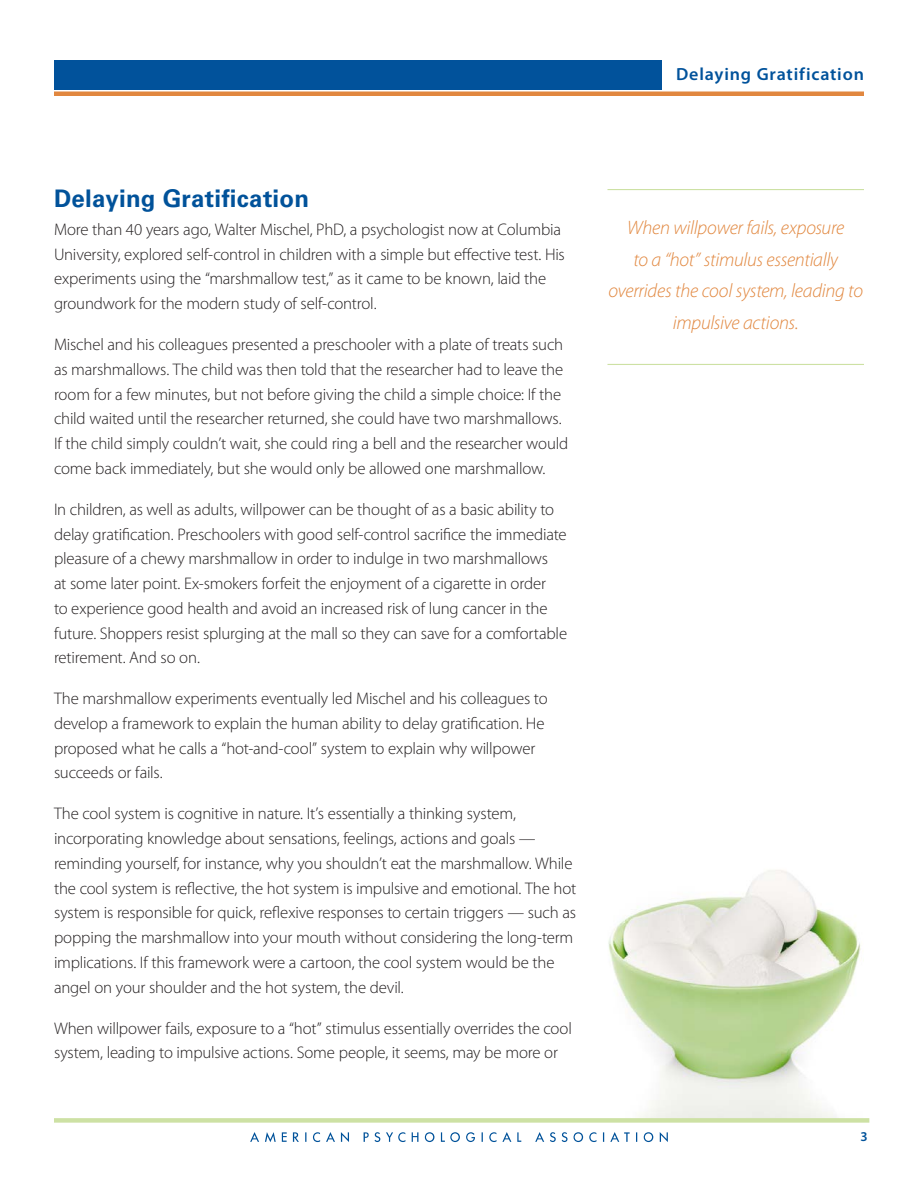
<style>
.page{position:relative;width:918px;height:1188px;background:#fff}
.page>*{position:absolute;margin:0;border:0;box-sizing:border-box;transform-origin:0 0}
.section_headline{font:700 24.3px "Univers LT Std";letter-spacing:.01em;color:#01529a}
.pull_out{font:italic 300 19.5px/31.5px "Myriad Pro";letter-spacing:-.015em;color:#e1873f;text-align:center}
.t1{font:600 17.7px "Myriad Pro";letter-spacing:.045em;color:#01529b}
.body_copy{font:300 16.8px/24.8px "Myriad Pro";letter-spacing:-.01em;color:#231f20}
.t2{font:600 13.5px "Myriad Pro";color:#01529a}
</style>
<div class="page">
<hr style="left:54px;top:92px;width:810px;height:4px;background:#e1873f">
<svg style="left:250px;top:1132px;width:418px;height:10px"></svg>
<hr style="left:608px;top:189px;width:256px;height:1px;background:#cde1a4">
<hr style="left:608px;top:364px;width:256px;height:1px;background:#cde1a4">
<div style="left:54px;top:60px;width:608px;height:30px;background:#01529b"></div>
<img style="left:608px;top:870px;width:253px;height:248px">
<div style="left:54px;top:1118px;width:815px;height:5px;background:#cde1a4"></div>
<p class="t1" style="left:676px;top:63px;width:189px">Delaying Gratification</p>
<p class="section_headline" style="left:54px;top:184px;width:257px">Delaying Gratification</p>
<p class="body_copy" style="left:54px;top:217px;width:512px">More than 40 years ago, Walter Mischel, PhD, a psychologist now at Columbia University, explored self-control in children with a simple but effective test. His experiments using the “marshmallow test,” as it came to be known, laid the groundwork for the modern study of self-control.</p>
<p class="body_copy" style="left:54px;top:332px;width:516px">Mischel and his colleagues presented a preschooler with a plate of treats such as marshmallows. The child was then told that the researcher had to leave the room for a few minutes, but not before giving the child a simple choice: If the child waited until the researcher returned, she could have two marshmallows.<br>If the child simply couldn’t wait, she could ring a bell and the researcher would come back immediately, but she would only be allowed one marshmallow.</p>
<p class="body_copy" style="left:54px;top:497px;width:515px">In children, as well as adults, willpower can be thought of as a basic ability to delay gratification. Preschoolers with good self-control sacrifice the immediate pleasure of a chewy marshmallow in order to indulge in two marshmallows<br>at some later point. Ex-smokers forfeit the enjoyment of a cigarette in order<br>to experience good health and avoid an increased risk of lung cancer in the future. Shoppers resist splurging at the mall so they can save for a comfortable retirement. And so on.</p>
<p class="body_copy" style="left:54px;top:686px;width:495px">The marshmallow experiments eventually led Mischel and his colleagues to develop a framework to explain the human ability to delay gratification. He proposed what he calls a “hot-and-cool” system to explain why willpower succeeds or fails.</p>
<p class="body_copy" style="left:54px;top:801px;width:524px">The cool system is cognitive in nature. It’s essentially a thinking system, incorporating knowledge about sensations, feelings, actions and goals — reminding yourself, for instance, why you shouldn’t eat the marshmallow. While the cool system is reflective, the hot system is impulsive and emotional. The hot system is responsible for quick, reflexive responses to certain triggers — such as popping the marshmallow into your mouth without considering the long-term implications. If this framework were a cartoon, the cool system would be the angel on your shoulder and the hot system, the devil.</p>
<p class="body_copy" style="left:54px;top:1016px;width:520px">When willpower fails, exposure to a “hot” stimulus essentially overrides the cool system, leading to impulsive actions. Some people, it seems, may be more or</p>
<p class="pull_out" style="left:608px;top:212px;width:256px">When willpower fails, exposure<br>to a “hot” stimulus essentially overrides the cool system, leading to impulsive actions.</p>
<p class="t2" style="left:860px;top:1128px;width:9px">3</p>
</div>
